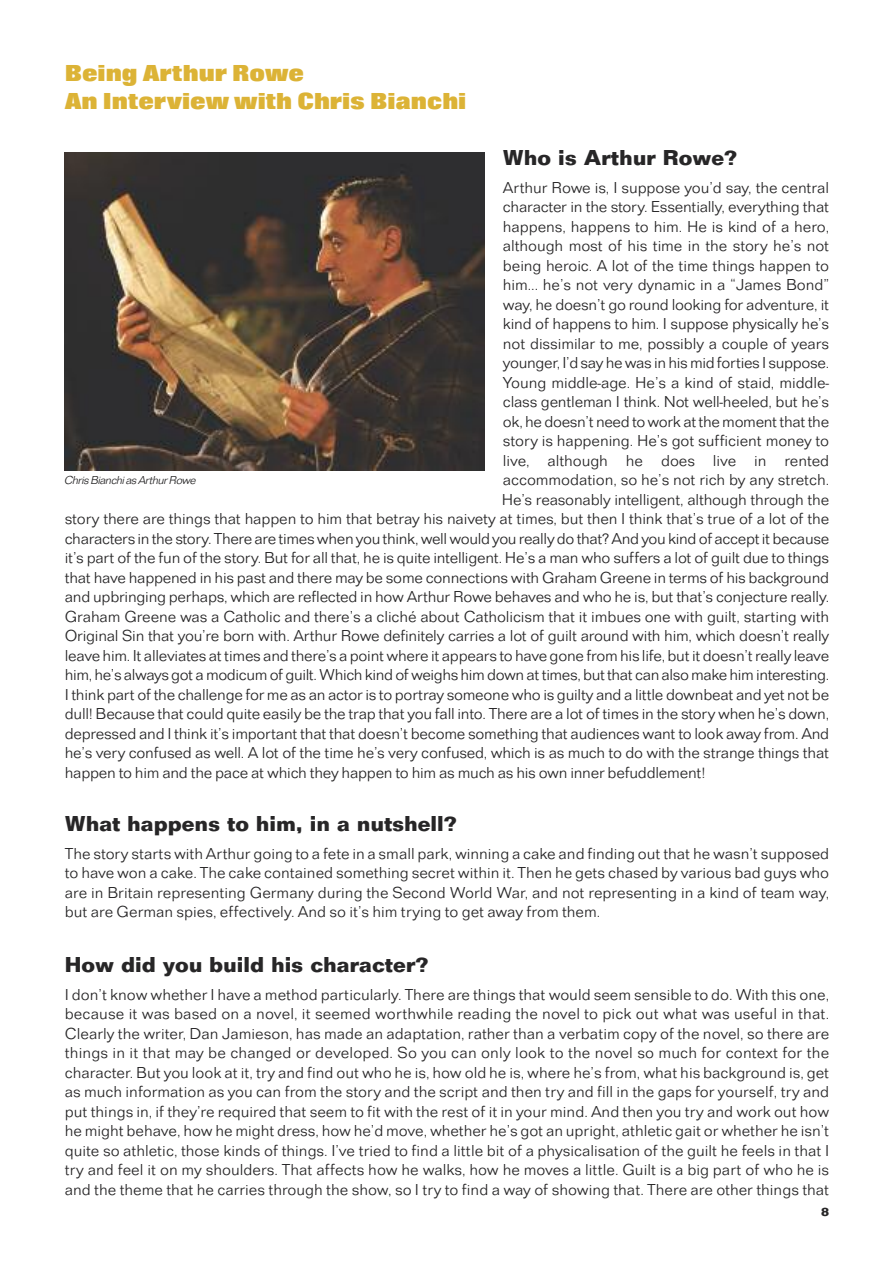
<style>
.page{position:relative;width:893px;height:1263px;background:#fff}
.page>*{position:absolute;margin:0;border:0;box-sizing:border-box;transform-origin:0 0}
.t1{font:700 24px/28px "Folio T Extr";color:#dcb336}
.t2{font:700 21px "Folio";color:#272627}
.t3{font:16.5px/19.5px "Folio T Ligh";letter-spacing:-.015em;color:#272627;text-align:justify}
.t4{font:italic 12px "Folio T Ligh";color:#272627}
.t5{font:700 12px "Folio";color:#272627}
</style>
<div class="page">
<img style="left:65px;top:153px;width:420px;height:317px">
<h1 class="t1" style="left:65px;top:58px;width:403px">Being Arthur Rowe<br>An Interview with Chris Bianchi</h1>
<p class="t2" style="left:503px;top:150px;width:236px">Who is Arthur Rowe?</p>
<p class="t3" style="left:503px;top:177px;width:328px">Arthur Rowe is, I suppose you’d say, the central</p>
<p class="t3" style="left:503px;top:197px;width:328px">character in the story. Essentially, everything that</p>
<p class="t3" style="left:503px;top:216px;width:328px">happens, happens to him. He is kind of a hero,</p>
<p class="t3" style="left:503px;top:236px;width:328px">although most of his time in the story he’s not</p>
<p class="t3" style="left:503px;top:255px;width:328px">being heroic. A lot of the time things happen to</p>
<p class="t3" style="left:503px;top:275px;width:328px">him... he’s not very dynamic in a “James Bond”</p>
<p class="t3" style="left:503px;top:294px;width:328px">way, he doesn’t go round looking for adventure, it</p>
<p class="t3" style="left:503px;top:314px;width:328px">kind of happens to him. I suppose physically he’s</p>
<p class="t3" style="left:503px;top:333px;width:328px">not dissimilar to me, possibly a couple of years</p>
<p class="t3" style="left:503px;top:353px;width:328px">younger, I’dsay hewas in hismidforties I suppose.</p>
<p class="t3" style="left:503px;top:372px;width:328px">Young middle-age. He’s a kind of staid, middle-</p>
<p class="t3" style="left:503px;top:392px;width:328px">class gentleman I think. Not well-heeled, but he’s</p>
<p class="t3" style="left:503px;top:411px;width:328px">ok, hedoesn’t needtowork atthemomentthatthe</p>
<p class="t3" style="left:503px;top:431px;width:328px">story is happening. He’s got sufficient money to</p>
<p class="t3" style="left:503px;top:450px;width:328px">live, although he does live in rented</p>
<p class="t3" style="left:503px;top:470px;width:328px">accommodation, so he’s not rich by any stretch.</p>
<p class="t3" style="left:502px;top:489px;width:329px">He’s reasonably intelligent, although through the</p>
<p class="t3" style="left:65px;top:509px;width:766px">story there are things that happen to him that betray his naivety at times, but then I think that’s true of a lot of the</p>
<p class="t3" style="left:65px;top:528px;width:766px">characters in the story. There are timeswhen you think,wellwouldyou reallydothat?Andyou kindof acceptitbecause</p>
<p class="t3" style="left:65px;top:548px;width:766px">it’s part of the fun of the story. But for all that, he is quite intelligent. He’s a man who suffers a lot of guilt due to things</p>
<p class="t3" style="left:65px;top:567px;width:766px">that have happened in his past and there may be some connections with Graham Greene in terms of his background</p>
<p class="t3" style="left:65px;top:587px;width:766px">and upbringing perhaps, which are reflected in how Arthur Rowe behaves and who he is, but that’s conjecture really.</p>
<p class="t3" style="left:65px;top:606px;width:766px">Graham Greene was a Catholic and there’s a cliché about Catholicism that it imbues one with guilt, starting with</p>
<p class="t3" style="left:65px;top:626px;width:766px">Original Sin that you’re born with. Arthur Rowe definitely carries a lot of guilt around with him, which doesn’t really</p>
<p class="t3" style="left:65px;top:645px;width:766px">leave him. It alleviates attimes and there’s a pointwhere it appears to have gone fromhis life, butit doesn’treally leave</p>
<p class="t3" style="left:65px;top:665px;width:766px">him,he’s alwaysgot amodicumofguilt.Whichkindofweighshimdownattimes,butthat canalsomakehiminteresting.</p>
<p class="t3" style="left:65px;top:684px;width:766px">I think part of the challenge for me as an actor is to portray someone who is guilty and a little downbeat and yet not be</p>
<p class="t3" style="left:65px;top:704px;width:766px">dull! Because that could quite easily be the trap that you fall into. There are a lot of times in the story when he’s down,</p>
<p class="t3" style="left:65px;top:723px;width:766px">depressed and I think it’s important that that doesn’t become something that audiences want to look away from. And</p>
<p class="t3" style="left:65px;top:743px;width:766px">he’s very confused as well. A lot of the time he’s very confused, which is as much to do with the strange things that</p>
<p class="t3" style="left:65px;top:762px;width:642px">happen to him and the pace at which they happen to him as much as his own inner befuddlement!</p>
<p class="t2" style="left:65px;top:816px;width:394px">What happens to him, in a nutshell?</p>
<p class="t3" style="left:65px;top:843px;width:766px">The story starts with Arthur going to a fete in a small park, winning a cake and finding out that he wasn’t supposed to have won a cake. The cake contained something secret within it. Then he gets chased by various bad guys who are in Britain representing Germany during the Second World War, and not representing in a kind of team way, but are German spies, effectively. And so it’s him trying to get away from them.</p>
<p class="t2" style="left:65px;top:957px;width:365px">How did you build his character?</p>
<p class="t3" style="left:65px;top:984px;width:766px">I don’t know whether I have a method particularly. There are things that would seem sensible to do. With this one, because it was based on a novel, it seemed worthwhile reading the novel to pick out what was useful in that.<br>Clearly the writer, Dan Jamieson, has made an adaptation, rather than a verbatim copy of the novel, so there are things in it that may be changed or developed. So you can only look to the novel so much for context for the character. But you look at it, try and find out who he is, how old he is, where he’s from, what his background is, get as much information as you can from the story and the script and then try and fill in the gaps for yourself, try and put things in, if they’re required that seem to fit with the rest of it in your mind. And then you try and work out how he might behave, how he might dress, how he’d move, whether he’s got an upright, athletic gait or whether he isn’t quite so athletic, those kinds of things. I’ve tried to find a little bit of a physicalisation of the guilt he feels in that I try and feel it on my shoulders. That affects how he walks, how he moves a little. Guilt is a big part of who he is and the theme that he carries through the show, so I try to find a way of showing that. There are other things that</p>
<p class="t4" style="left:64px;top:473px;width:135px">ChrisBianchiasArthurRowe</p>
<p class="t5" style="left:821px;top:1208px;width:10px">8</p>
</div>
